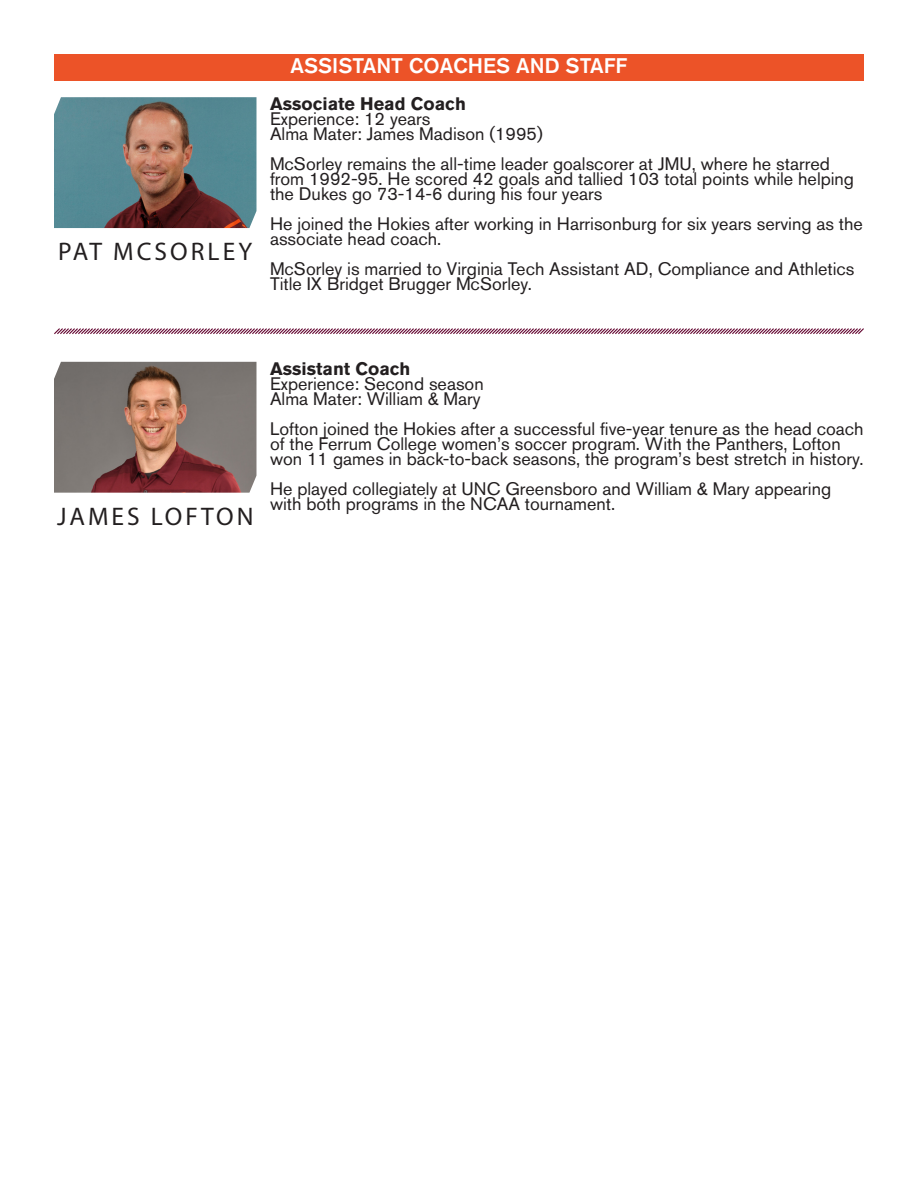
<style>
.page{position:relative;width:918px;height:1188px;background:#fff}
.page>*{position:absolute;margin:0;border:0;box-sizing:border-box;transform-origin:0 0}
.t1{font:25.5px "Myriad Pro";letter-spacing:.12em;color:#231f20}
.t2{font:500 21px "Akzidenz Grotesk BQ";color:#fff}
.t3{font:18px/15px "Akzidenz Grotesk BQ";color:#231f20}
.t4{font:700 18px "Akzidenz Grotesk BQ";color:#231f20}
</style>
<div class="page">
<div style="left:54px;top:54px;width:810px;height:27px;background:#ec5328"></div>
<img style="left:54px;top:362px;width:202px;height:131px">
<img style="left:54px;top:97px;width:202px;height:131px">
<svg style="left:54px;top:328px;width:810px;height:6px;background:#b78da0"></svg>
<p class="t1" style="left:58px;top:236px;width:195px">PAT MCSORLEY</p>
<p class="t2" style="left:291px;top:53px;width:338px">ASSISTANT COACHES AND STAFF</p>
<p class="t4" style="left:270px;top:93px;width:197px">Associate Head Coach</p>
<p class="t3" style="left:270px;top:111px;width:162px">Experience: 12 years</p>
<p class="t3" style="left:270px;top:126px;width:274px">Alma Mater: James Madison (1995)</p>
<p class="t3" style="left:270px;top:156px;width:586px">McSorley remains the all-time leader goalscorer at JMU, where he starred from 1992-95. He scored 42 goals and tallied 103 total points while helping the Dukes go 73-14-6 during his four years</p>
<p class="t3" style="left:270px;top:216px;width:594px">He joined the Hokies after working in Harrisonburg for six years serving as the associate head coach.</p>
<p class="t3" style="left:270px;top:261px;width:586px">McSorley is married to Virginia Tech Assistant AD, Compliance and Athletics<br>Title IX Bridget Brugger McSorley.</p>
<p class="t1" style="left:57px;top:501px;width:198px">JAMES LOFTON</p>
<p class="t4" style="left:270px;top:358px;width:142px">Assistant Coach</p>
<p class="t3" style="left:270px;top:376px;width:215px">Experience: Second season</p>
<p class="t3" style="left:270px;top:391px;width:212px">Alma Mater: William &amp; Mary</p>
<p class="t3" style="left:270px;top:421px;width:595px">Lofton joined the Hokies after a successful five-year tenure as the head coach of the Ferrum College women’s soccer program. With the Panthers, Lofton won 11 games in back-to-back seasons, the program’s best stretch in history.</p>
<p class="t3" style="left:270px;top:481px;width:563px">He played collegiately at UNC Greensboro and William &amp; Mary appearing with both programs in the NCAA tournament.</p>
</div>
